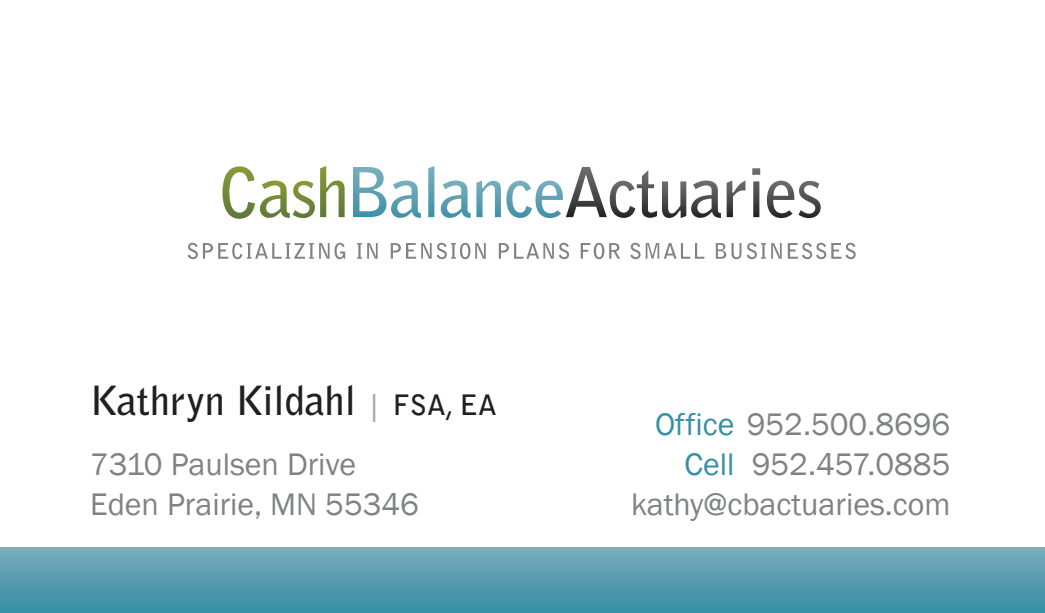
<style>
.page{position:relative;width:1045px;height:613px;background:#fff}
.page>*{position:absolute;margin:0;border:0;box-sizing:border-box;transform-origin:0 0}
.t1{font:700 40px "Bell Gothic Std";color:#231f20}
.t2{font:32px/40px "Franklin Gothic";color:#808285}
.t3{font:32px "Franklin Gothic";color:#3690a6}
.s1{font-size:28px;color:#a8a9ad}
.s2{font-size:28px}
.s3{color:#3690a6}
</style>
<div class="page">
<svg style="left:222px;top:166px;width:123px;height:53px"></svg>
<svg style="left:353px;top:167px;width:68px;height:51px"></svg>
<svg style="left:428px;top:166px;width:6px;height:51px"></svg>
<svg style="left:441px;top:180px;width:29px;height:38px"></svg>
<svg style="left:476px;top:167px;width:269px;height:51px"></svg>
<svg style="left:752px;top:168px;width:8px;height:49px"></svg>
<svg style="left:767px;top:180px;width:53px;height:38px"></svg>
<svg style="left:188px;top:243px;width:157px;height:16px"></svg>
<svg style="left:357px;top:243px;width:21px;height:16px"></svg>
<svg style="left:391px;top:243px;width:95px;height:16px"></svg>
<svg style="left:499px;top:243px;width:70px;height:16px"></svg>
<svg style="left:580px;top:243px;width:40px;height:16px"></svg>
<svg style="left:630px;top:243px;width:74px;height:16px"></svg>
<svg style="left:716px;top:243px;width:65px;height:16px"></svg>
<svg style="left:787px;top:243px;width:68px;height:16px"></svg>
<div style="left:0;top:547px;width:1045px;height:66px;background:linear-gradient(to bottom,#78adbc,#378ea5)"></div>
<p class="t1" style="left:90px;top:376px;width:408px">Kathryn Kildahl <span class="s1">|</span> <span class="s2">FSA, EA</span></p>
<p class="t2" style="left:90px;top:445px;width:330px">7310 Paulsen Drive<br>Eden Prairie, MN 55346</p>
<p class="t2" style="left:631px;top:405px;width:321px;text-align:right"><span class="s3">Office</span> 952.500.8696<br>952.457.0885 kathy@cbactuaries.com</p>
<p class="t3" style="left:684px;top:444px;width:51px">Cell</p>
</div>
